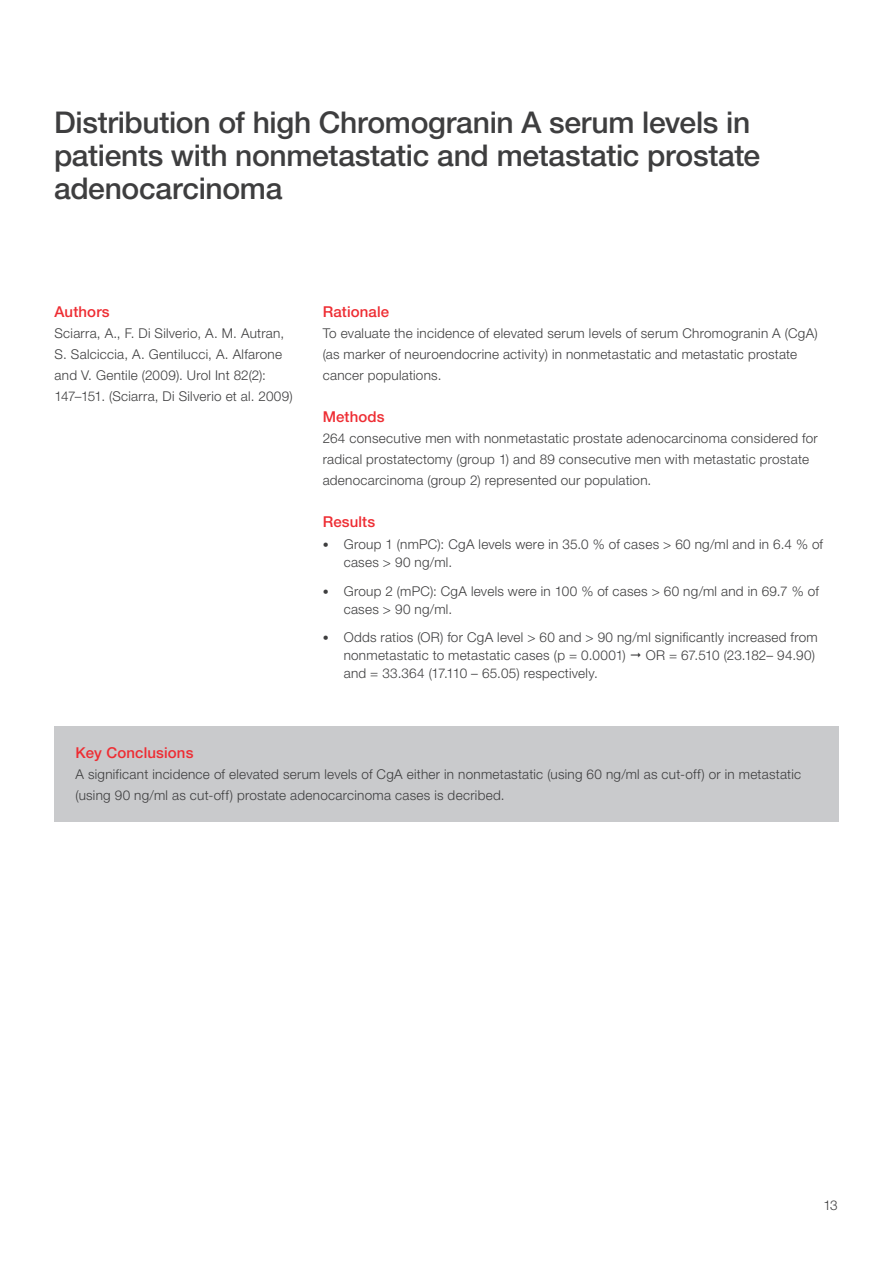
<style>
.page{position:relative;width:893px;height:1263px;background:#fff}
.page>*{position:absolute;margin:0;border:0;box-sizing:border-box;transform-origin:0 0}
.t1{font:500 30px/33px "Helvetica Neue LTW1 G";letter-spacing:-.01em;color:#3e3e3f}
.t2{font:500 15px "Helvetica Neue LTW1 G";letter-spacing:.01em;color:#ee2d33}
.t3{font:300 13.5px/21px "Helvetica Neue LTW1 G";letter-spacing:.02em;color:#3e3e3f}
.t4{font:300 13.5px "Helvetica Neue LTW1 G";color:#3e3e3f}
.s1{font-size:12px}
</style>
<div class="page">
<div style="left:54px;top:726px;width:785px;height:95px;background:#c9cacc"></div>
<h1 class="t1" style="left:54px;top:106px;width:708px">Distribution of high Chromogranin A serum levels in patients with nonmetastatic and metastatic prostate adenocarcinoma</h1>
<p class="t2" style="left:54px;top:302px;width:57px">Authors</p>
<p class="t3" style="left:54px;top:322px;width:240px">Sciarra, A., F. Di Silverio, A. M. Autran, S. Salciccia, A. Gentilucci, A. Alfarone and V. Gentile (2009). Urol Int 82(2):<br>147–151. (Sciarra, Di Silverio et al. 2009)</p>
<p class="t2" style="left:323px;top:302px;width:68px">Rationale</p>
<p class="t3" style="left:323px;top:322px;width:497px">To evaluate the incidence of elevated serum levels of serum Chromogranin A (CgA) (as marker of neuroendocrine activity) in nonmetastatic and metastatic prostate cancer populations.</p>
<p class="t2" style="left:323px;top:407px;width:64px">Methods</p>
<p class="t3" style="left:323px;top:427px;width:497px">264 consecutive men with nonmetastatic prostate adenocarcinoma considered for radical prostatectomy (group 1) and 89 consecutive men with metastatic prostate adenocarcinoma (group 2) represented our population.</p>
<p class="t2" style="left:323px;top:512px;width:54px">Results</p>
<p class="t3" style="left:344px;top:535px;width:481px;line-height:18px;text-indent:-21px"><span class="s1">•</span> Group 1 (nmPC): CgA levels were in 35.0 % of cases &gt; 60 ng/ml and in 6.4 % of cases &gt; 90 ng/ml.</p>
<p class="t3" style="left:344px;top:582px;width:477px;line-height:18px;text-indent:-21px"><span class="s1">•</span> Group 2 (mPC): CgA levels were in 100 % of cases &gt; 60 ng/ml and in 69.7 % of cases &gt; 90 ng/ml.</p>
<p class="t3" style="left:344px;top:628px;width:476px;line-height:18px;text-indent:-21px"><span class="s1">•</span> Odds ratios (OR) for CgA level &gt; 60 and &gt; 90 ng/ml significantly increased from nonmetastatic to metastatic cases (p = 0.0001)</p>
<p class="t4" style="left:646px;top:647px;width:171px">OR = 67.510 (23.182– 94.90)</p>
<p class="t3" style="left:344px;top:663px;width:256px">and = 33.364 (17.110 – 65.05) respectively.</p>
<p class="t2" style="left:75px;top:743px;width:120px">Key Conclusions</p>
<p class="t3" style="left:75px;top:763px;width:727px">A significant incidence of elevated serum levels of CgA either in nonmetastatic (using 60 ng/ml as cut-off) or in metastatic (using 90 ng/ml as cut-off) prostate adenocarcinoma cases is decribed.</p>
<p class="t3" style="left:823px;top:1194px;width:16px">13</p>
</div>
